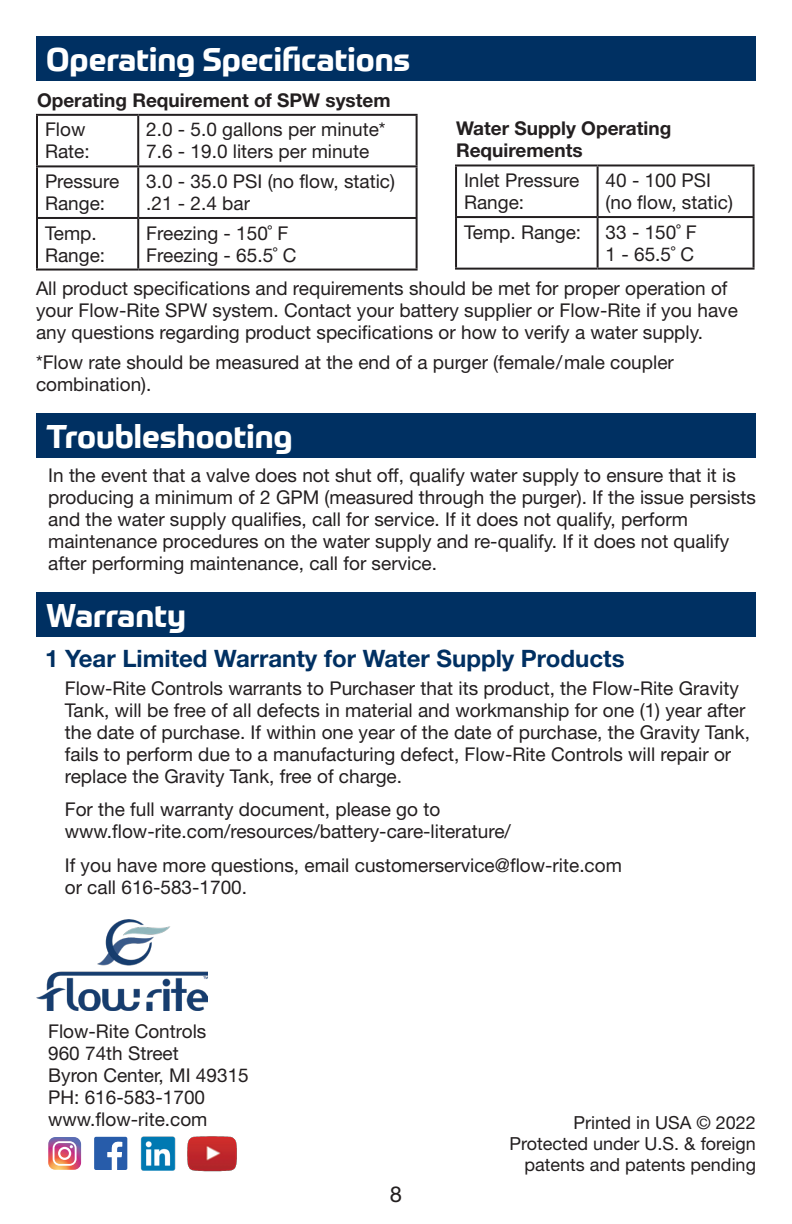
<style>
.page{position:relative;width:792px;height:1224px;background:#fff}
.page>*{position:absolute;margin:0;border:0;box-sizing:border-box;transform-origin:0 0}
.Heading{font:700 32px "Prometo";color:#fff}
.Step_Description{font:700 24px "Helvetica Neue LT Std";color:#003062}
.t1{font:22px "Helvetica Neue LT Std";color:#231f20}
.Body{font:19px/22px "Helvetica Neue LT Std";color:#231f20}
.Body-2{font:700 19px/22px "Helvetica Neue LT Std";color:#231f20}
.Body-3{font:18px/21px "Helvetica Neue LT Std";color:#231f20;text-align:right}
</style>
<div class="page">
<div style="left:36px;top:36px;width:720px;height:45px;background:#003062"></div>
<div style="left:36px;top:413px;width:720px;height:45px;background:#003062"></div>
<hr style="left:36px;top:116px;width:2px;height:49px;background:#231f20">
<hr style="left:137px;top:116px;width:2px;height:49px;background:#231f20">
<hr style="left:416px;top:116px;width:2px;height:49px;background:#231f20">
<hr style="left:36px;top:165px;width:102px;height:2px;background:#231f20">
<hr style="left:36px;top:167px;width:2px;height:50px;background:#231f20">
<hr style="left:138px;top:165px;width:280px;height:2px;background:#231f20">
<hr style="left:137px;top:167px;width:2px;height:50px;background:#231f20">
<hr style="left:416px;top:167px;width:2px;height:50px;background:#231f20">
<hr style="left:36px;top:217px;width:102px;height:2px;background:#231f20">
<hr style="left:36px;top:219px;width:2px;height:50px;background:#231f20">
<hr style="left:138px;top:217px;width:280px;height:2px;background:#231f20">
<hr style="left:137px;top:219px;width:2px;height:50px;background:#231f20">
<hr style="left:416px;top:219px;width:2px;height:50px;background:#231f20">
<hr style="left:36px;top:269px;width:102px;height:2px;background:#231f20">
<hr style="left:138px;top:269px;width:280px;height:2px;background:#231f20">
<hr style="left:36px;top:114px;width:102px;height:2px;background:#231f20">
<hr style="left:138px;top:114px;width:280px;height:2px;background:#231f20">
<hr style="left:455px;top:166px;width:2px;height:50px;background:#231f20">
<hr style="left:597px;top:166px;width:2px;height:50px;background:#231f20">
<hr style="left:753px;top:166px;width:2px;height:50px;background:#231f20">
<hr style="left:455px;top:216px;width:143px;height:2px;background:#231f20">
<hr style="left:455px;top:218px;width:2px;height:50px;background:#231f20">
<hr style="left:598px;top:216px;width:157px;height:2px;background:#231f20">
<hr style="left:597px;top:218px;width:2px;height:50px;background:#231f20">
<hr style="left:753px;top:218px;width:2px;height:50px;background:#231f20">
<hr style="left:455px;top:268px;width:143px;height:2px;background:#231f20">
<hr style="left:598px;top:268px;width:157px;height:2px;background:#231f20">
<hr style="left:455px;top:164px;width:143px;height:2px;background:#231f20">
<hr style="left:598px;top:164px;width:157px;height:2px;background:#231f20">
<div style="left:36px;top:592px;width:720px;height:45px;background:#003062"></div>
<img style="left:37px;top:920px;width:170px;height:90px">
<svg style="left:48px;top:1137px;width:33px;height:33px"></svg>
<svg style="left:94px;top:1137px;width:33px;height:33px"></svg>
<img style="left:127px;top:1136px;width:49px;height:34px">
<img style="left:187px;top:1136px;width:50px;height:36px">
<p class="Heading" style="left:46px;top:39px;width:366px">Operating Specifications</p>
<p class="Body-2" style="left:37px;top:89px;width:355px">Operating Requirement of SPW system</p>
<p class="Body" style="left:45px;top:118px;width:46px">Flow<br>Rate:</p>
<p class="Body" style="left:146px;top:118px;width:241px">2.0 - 5.0 gallons per minute*</p>
<p class="Body" style="left:146px;top:140px;width:225px">7.6 - 19.0 liters per minute</p>
<p class="Body" style="left:45px;top:170px;width:76px">Pressure<br>Range:</p>
<p class="Body" style="left:146px;top:170px;width:250px">3.0 - 35.0 PSI (no flow, static)</p>
<p class="Body" style="left:146px;top:192px;width:105px">.21 - 2.4 bar</p>
<p class="Body" style="left:45px;top:221px;width:62px">Temp.<br>Range:</p>
<p class="Body" style="left:146px;top:221px;width:144px">Freezing - 150˚ F</p>
<p class="Body" style="left:146px;top:243px;width:152px">Freezing - 65.5˚ C</p>
<p class="Body-2" style="left:456px;top:117px;width:217px">Water Supply Operating<br>Requirements</p>
<p class="Body" style="left:464px;top:169px;width:117px">Inlet Pressure<br>Range:</p>
<p class="Body" style="left:606px;top:169px;width:129px">40 - 100 PSI (no flow, static)</p>
<p class="Body" style="left:464px;top:220px;width:119px">Temp. Range:</p>
<p class="Body" style="left:606px;top:220px;width:93px">33 - 150˚ F</p>
<p class="Body" style="left:606px;top:242px;width:90px">1 - 65.5˚ C</p>
<p class="Body" style="left:36px;top:276px;width:703px">All product specifications and requirements should be met for proper operation of your Flow-Rite SPW system. Contact your battery supplier or Flow-Rite if you have any questions regarding product specifications or how to verify a water supply.</p>
<p class="Body" style="left:36px;top:351px;width:639px">*Flow rate should be measured at the end of a purger (female/male coupler combination).</p>
<p class="Heading" style="left:46px;top:416px;width:248px">Troubleshooting</p>
<p class="Body" style="left:48px;top:463px;width:709px">In the event that a valve does not shut off, qualify water supply to ensure that it is producing a minimum of 2 GPM (measured through the purger). If the issue persists and the water supply qualifies, call for service. If it does not qualify, perform maintenance procedures on the water supply and re-qualify. If it does not qualify after performing maintenance, call for service.</p>
<p class="Heading" style="left:46px;top:596px;width:141px">Warranty</p>
<p class="Step_Description" style="left:45px;top:644px;width:581px">1 Year Limited Warranty for Water Supply Products</p>
<p class="Body" style="left:65px;top:677px;width:687px">Flow-Rite Controls warrants to Purchaser that its product, the Flow-Rite Gravity Tank, will be free of all defects in material and workmanship for one (1) year after the date of purchase. If within one year of the date of purchase, the Gravity Tank, fails to perform due to a manufacturing defect, Flow-Rite Controls will repair or replace the Gravity Tank, free of charge.</p>
<p class="Body" style="left:65px;top:798px;width:448px">For the full warranty document, please go to www.flow-rite.com/resources/battery-care-literature/</p>
<p class="Body" style="left:65px;top:854px;width:559px">If you have more questions, email customerservice@flow-rite.com or call 616-583-1700.</p>
<p class="Body" style="left:48px;top:1020px;width:160px">Flow-Rite Controls</p>
<p class="Body" style="left:48px;top:1042px;width:132px">960 74th Street</p>
<p class="Body" style="left:48px;top:1064px;width:202px">Byron Center, MI 49315</p>
<p class="Body" style="left:48px;top:1086px;width:159px">PH: 616-583-1700</p>
<p class="Body" style="left:48px;top:1108px;width:161px">www.flow-rite.com</p>
<p class="Body-3" style="left:510px;top:1111px;width:248px">Printed in USA © 2022<br>Protected under U.S. &amp; foreign patents and patents pending</p>
<p class="t1" style="left:390px;top:1181px;width:14px">8</p>
</div>
